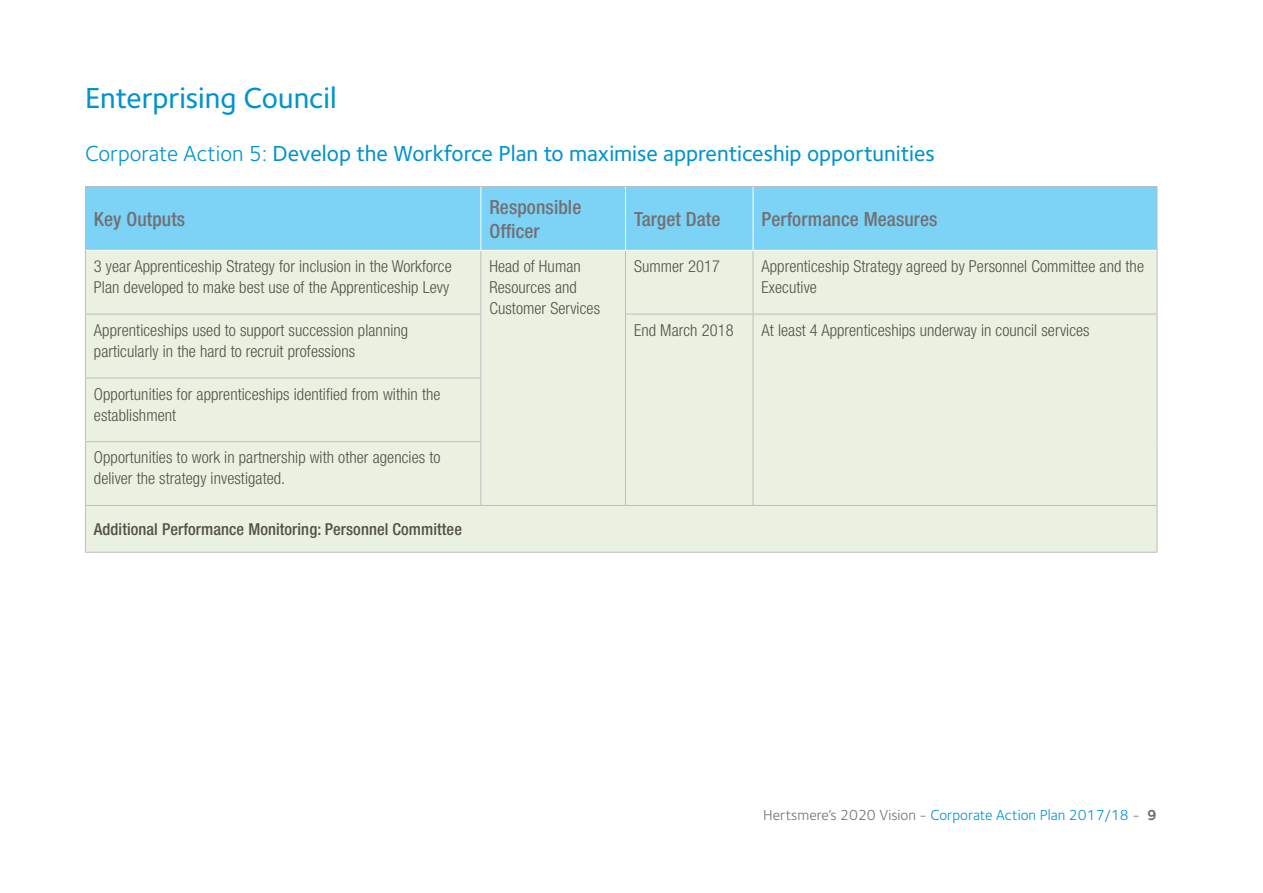
<style>
.page{position:relative;width:1263px;height:893px;background:#fff}
.page>*{position:absolute;margin:0;border:0;box-sizing:border-box;transform-origin:0 0}
.heading{font:500 30px "Foundry Sterling";color:#0093d0}
.corporate_action{font:500 22.5px "Foundry Sterling";color:#0093d0}
.table_txt_top{font:500 condensed 19.5px/24px "Helvetica Neue";letter-spacing:.005em;color:#717074}
.table_txt{font:300 condensed 16.5px/21px "Helvetica Neue";letter-spacing:.005em;color:#535249}
.table_txt_2{font:500 condensed 16.5px "Helvetica Neue";letter-spacing:.005em;color:#535249}
.t1{font:15px "Foundry Sterling";color:#0093d0}
.s1{font-weight:400}
.s2{color:#717074}
.s3{font-weight:700;color:#717074}
</style>
<div class="page">
<div style="left:86px;top:187px;width:1071px;height:63px;background:#7cd3f6"></div>
<div style="left:86px;top:251px;width:1071px;height:301px;background:#ebf1e0"></div>
<hr style="left:480px;top:251px;width:1px;height:63px;background:#bcbdc0">
<hr style="left:625px;top:251px;width:1px;height:63px;background:#bcbdc0">
<hr style="left:753px;top:251px;width:1px;height:63px;background:#bcbdc0">
<hr style="left:85px;top:314px;width:396px;height:1px;background:#bcbdc0">
<hr style="left:480px;top:314px;width:1px;height:64px;background:#bcbdc0">
<hr style="left:625px;top:314px;width:128px;height:1px;background:#bcbdc0">
<hr style="left:625px;top:314px;width:1px;height:64px;background:#bcbdc0">
<hr style="left:753px;top:314px;width:404px;height:1px;background:#bcbdc0">
<hr style="left:753px;top:314px;width:1px;height:64px;background:#bcbdc0">
<hr style="left:625px;top:378px;width:1px;height:64px;background:#bcbdc0">
<hr style="left:753px;top:378px;width:1px;height:64px;background:#bcbdc0">
<hr style="left:625px;top:442px;width:1px;height:63px;background:#bcbdc0">
<hr style="left:753px;top:442px;width:1px;height:63px;background:#bcbdc0">
<hr style="left:85px;top:378px;width:396px;height:1px;background:#bcbdc0">
<hr style="left:480px;top:378px;width:1px;height:63px;background:#bcbdc0">
<hr style="left:85px;top:441px;width:396px;height:1px;background:#bcbdc0">
<hr style="left:480px;top:442px;width:1px;height:63px;background:#bcbdc0">
<hr style="left:85px;top:505px;width:396px;height:1px;background:#bcbdc0">
<hr style="left:481px;top:505px;width:144px;height:1px;background:#bcbdc0">
<hr style="left:625px;top:505px;width:128px;height:1px;background:#bcbdc0">
<hr style="left:753px;top:505px;width:404px;height:1px;background:#bcbdc0">
<hr style="left:480px;top:187px;width:1px;height:63px;background:#fff">
<hr style="left:625px;top:187px;width:1px;height:63px;background:#fff">
<hr style="left:753px;top:187px;width:1px;height:63px;background:#fff">
<hr style="left:85px;top:186px;width:396px;height:1px;background:#bcbdc0">
<hr style="left:85px;top:187px;width:1px;height:63px;background:#bcbdc0">
<hr style="left:481px;top:186px;width:144px;height:1px;background:#bcbdc0">
<hr style="left:625px;top:186px;width:128px;height:1px;background:#bcbdc0">
<hr style="left:753px;top:186px;width:404px;height:1px;background:#bcbdc0">
<hr style="left:1157px;top:187px;width:1px;height:63px;background:#bcbdc0">
<hr style="left:85px;top:250px;width:1px;height:64px;background:#bcbdc0">
<hr style="left:1157px;top:250px;width:1px;height:64px;background:#bcbdc0">
<hr style="left:85px;top:314px;width:1px;height:64px;background:#bcbdc0">
<hr style="left:1157px;top:314px;width:1px;height:64px;background:#bcbdc0">
<hr style="left:1157px;top:378px;width:1px;height:64px;background:#bcbdc0">
<hr style="left:1157px;top:442px;width:1px;height:63px;background:#bcbdc0">
<hr style="left:85px;top:378px;width:1px;height:63px;background:#bcbdc0">
<hr style="left:85px;top:442px;width:1px;height:63px;background:#bcbdc0">
<hr style="left:85px;top:506px;width:1px;height:46px;background:#bcbdc0">
<hr style="left:1157px;top:506px;width:1px;height:46px;background:#bcbdc0">
<hr style="left:85px;top:552px;width:396px;height:1px;background:#bcbdc0">
<hr style="left:481px;top:552px;width:144px;height:1px;background:#bcbdc0">
<hr style="left:625px;top:552px;width:128px;height:1px;background:#bcbdc0">
<hr style="left:753px;top:552px;width:404px;height:1px;background:#bcbdc0">
<p class="heading" style="left:85px;top:81px;width:253px">Enterprising Council</p>
<p class="corporate_action" style="left:85px;top:140px;width:851px"><span class="s1">Corporate Action 5:</span> Develop the Workforce Plan to maximise apprenticeship opportunities</p>
<p class="table_txt_top" style="left:94px;top:207px;width:93px">Key Outputs</p>
<p class="table_txt_top" style="left:489px;top:195px;width:93px">Responsible<br>Officer</p>
<p class="table_txt_top" style="left:634px;top:207px;width:88px">Target Date</p>
<p class="table_txt_top" style="left:761px;top:207px;width:177px">Performance Measures</p>
<p class="table_txt" style="left:94px;top:255px;width:359px">3 year Apprenticeship Strategy for inclusion in the Workforce<br>Plan developed to make best use of the Apprenticeship Levy</p>
<p class="table_txt" style="left:489px;top:255px;width:112px">Head of Human<br>Resources and<br>Customer Services</p>
<p class="table_txt" style="left:634px;top:255px;width:87px">Summer 2017</p>
<p class="table_txt" style="left:761px;top:255px;width:384px">Apprenticeship Strategy agreed by Personnel Committee and the<br>Executive</p>
<p class="table_txt" style="left:94px;top:319px;width:316px">Apprenticeships used to support succession planning particularly in the hard to recruit professions</p>
<p class="table_txt" style="left:634px;top:319px;width:101px">End March 2018</p>
<p class="table_txt" style="left:761px;top:319px;width:330px">At least 4 Apprenticeships underway in council services</p>
<p class="table_txt" style="left:94px;top:383px;width:348px">Opportunities for apprenticeships identified from within the establishment</p>
<p class="table_txt" style="left:94px;top:447px;width:348px">Opportunities to work in partnership with other agencies to deliver the strategy investigated.</p>
<p class="table_txt_2" style="left:94px;top:520px;width:369px">Additional Performance Monitoring: Personnel Committee</p>
<p class="t1" style="left:763px;top:806px;width:395px"><span class="s2">Hertsmere’s 2020 Vision -</span> Corporate Action Plan 2017/18 <span class="s2">-</span> <span class="s3">9</span></p>
</div>
